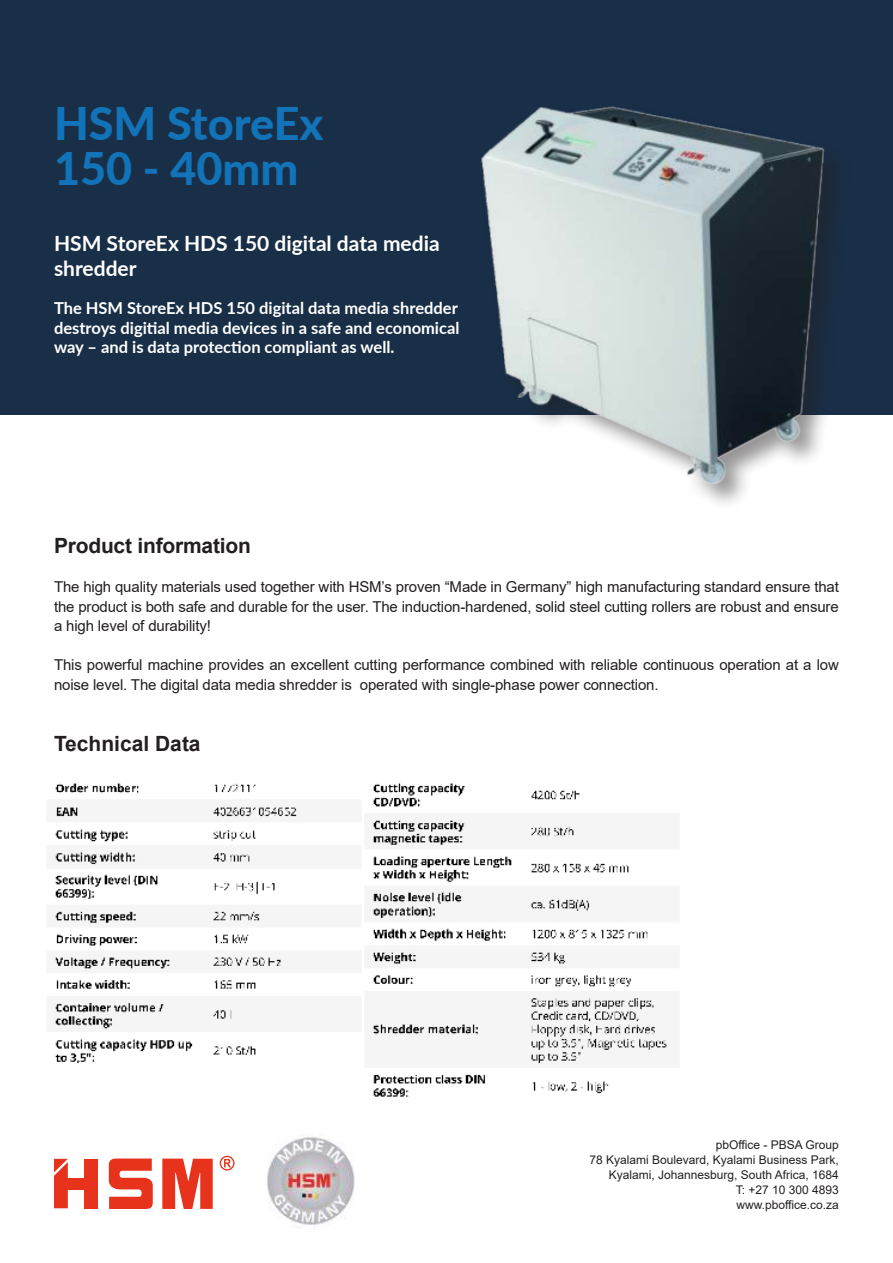
<style>
.page{position:relative;width:893px;height:1263px;background:#fff}
.page>*{position:absolute;margin:0;border:0;box-sizing:border-box;transform-origin:0 0}
.t1{font:800 45px/45px "Lato";color:#1273b8}
.t2{font:700 21px/25.2px "Lato";color:#fff}
.t3{font:700 21px "Arial";letter-spacing:-.01em;color:#231f20}
.t4{font:700 16.5px/19.8px "Lato";color:#fff;text-align:justify}
.t5{font:15px/19.5px "Arial";letter-spacing:-.01em;color:#231f20;text-align:justify}
.t6{font:12px/15px "Arial";color:#231f20;text-align:right}
</style>
<div class="page">
<img style="left:267px;top:1137px;width:88px;height:91px">
<div style="left:84px;top:1159px;width:14px;height:49px;background:#e7331c"></div>
<div style="left:64px;top:1178px;width:27px;height:11px;background:#e7331c"></div>
<svg style="left:54px;top:1159px;width:14px;height:49px"></svg>
<svg style="left:109px;top:1158px;width:44px;height:51px"></svg>
<svg style="left:162px;top:1158px;width:51px;height:51px"></svg>
<div style="left:220px;top:1156px;width:15px;height:14px;border:1px solid #e7331c;border-radius:50%"></div>
<svg style="left:224px;top:1159px;width:7px;height:8px"></svg>
<img style="left:47px;top:783px;width:632px;height:314px">
<div style="left:0;top:0;width:893px;height:415px;background:#192f47"></div>
<div style="left:478px;top:104px;width:373px;height:407px;background:#231f20;opacity:.48"></div>
<img style="left:478px;top:104px;width:371px;height:392px">
<h1 class="t1" style="left:54px;top:102px;width:271px">HSM StoreEx<br>150 - 40mm</h1>
<h2 class="t2" style="left:54px;top:232px;width:387px">HSM StoreEx HDS 150 digital data media shredder</h2>
<p class="t4" style="left:54px;top:299px;width:407px">The HSM StoreEx HDS 150 digital data media shredder destroys digitial media devices in a safe and economical way – and is data protection compliant as well.</p>
<h2 class="t3" style="left:54px;top:534px;width:198px">Product information</h2>
<p class="t5" style="left:54px;top:579px;width:786px">The high quality materials used together with HSM’s proven “Made in Germany” high manufacturing standard ensure that the product is both safe and durable for the user. The induction-hardened, solid steel cutting rollers are robust and ensure a high level of durability!</p>
<p class="t5" style="left:54px;top:657px;width:786px">This powerful machine provides an excellent cutting performance combined with reliable continuous operation at a low noise level. The digital data media shredder is operated with single-phase power connection.</p>
<h2 class="t3" style="left:54px;top:731px;width:148px">Technical Data</h2>
<p class="t6" style="left:589px;top:1137px;width:251px">pbOffice - PBSA Group<br>78 Kyalami Boulevard, Kyalami Business Park,<br>Kyalami, Johannesburg, South Africa, 1684<br>T: +27 10 300 4893<br>www.pboffice.co.za</p>
</div>
